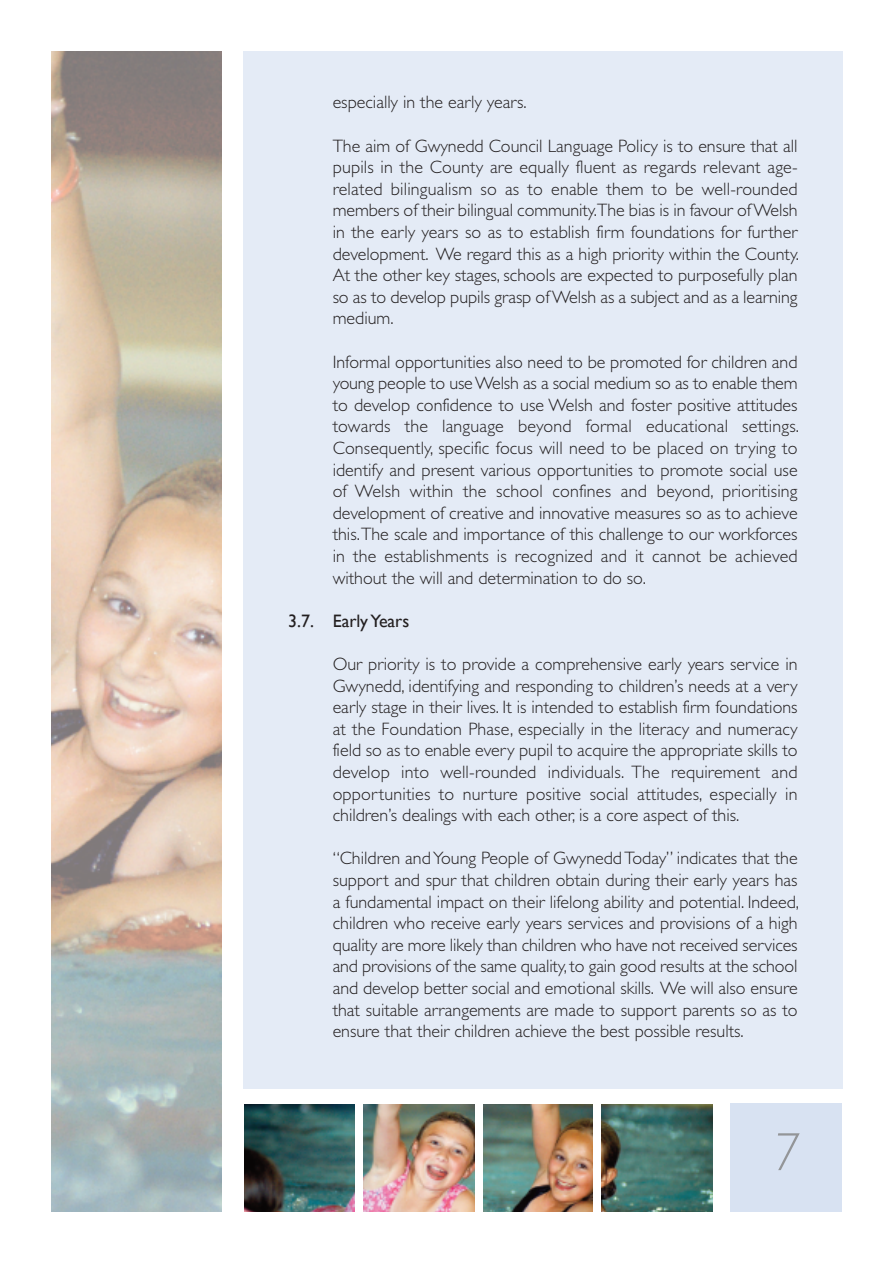
<style>
.page{position:relative;width:893px;height:1263px;background:#fff}
.page>*{position:absolute;margin:0;border:0;box-sizing:border-box;transform-origin:0 0}
.t1{font:italic 300 54px "Gill Sans";color:#939598}
.t2{font:300 18px/21.6px "Gill Sans";color:#231f20;text-align:justify}
.t3{font:18px "Gill Sans";color:#231f20}
</style>
<div class="page">
<div style="left:243px;top:51px;width:600px;height:1038px;background:#e4ebf6"></div>
<img style="left:244px;top:1104px;width:469px;height:108px">
<img style="left:51px;top:51px;width:170px;height:1161px">
<div style="left:356px;top:1103px;width:7px;height:109px;background:#fff"></div>
<div style="left:475px;top:1103px;width:7px;height:109px;background:#fff"></div>
<div style="left:593px;top:1103px;width:8px;height:109px;background:#fff"></div>
<div style="left:731px;top:1103px;width:111px;height:109px;background:#d8e2f2"></div>
<p class="t2" style="left:333px;top:93px;width:195px">especially in the early years.</p>
<p class="t2" style="left:333px;top:136px;width:468px">The aim of Gwynedd Council Language Policy is to ensure that all pupils in the County are equally fluent as regards relevant age&shy;related bilingualism so as to enable them to be well-rounded members of their bilingual community.The bias is in favour ofWelsh in the early years so as to establish firm foundations for further development. We regard this as a high priority within the County.<br>At the other key stages, schools are expected to purposefully plan so as to develop pupils grasp ofWelsh as a subject and as a learning medium.</p>
<p class="t2" style="left:333px;top:352px;width:468px">Informal opportunities also need to be promoted for children and young people to useWelsh as a social medium so as to enable them to develop confidence to use Welsh and foster positive attitudes towards the language beyond formal educational settings.<br>Consequently, specific focus will need to be placed on trying to identify and present various opportunities to promote social use of Welsh within the school confines and beyond, prioritising development of creative and innovative measures so as to achieve this.The scale and importance of this challenge to our workforces in the establishments is recognized and it cannot be achieved without the will and determination to do so.</p>
<p class="t3" style="left:288px;top:610px;width:123px">3.7. EarlyYears</p>
<p class="t2" style="left:333px;top:655px;width:466px">Our priority is to provide a comprehensive early years service in Gwynedd, identifying and responding to children’s needs at a very early stage in their lives. It is intended to establish firm foundations at the Foundation Phase, especially in the literacy and numeracy field so as to enable every pupil to acquire the appropriate skills to develop into well-rounded individuals. The requirement and opportunities to nurture positive social attitudes, especially in children’s dealings with each other, is a core aspect of this.</p>
<p class="t2" style="left:333px;top:849px;width:468px">“Children andYoung People of GwyneddToday” indicates that the support and spur that children obtain during their early years has a fundamental impact on their lifelong ability and potential. Indeed, children who receive early years services and provisions of a high quality are more likely than children who have not received services and provisions of the same quality, to gain good results at the school and develop better social and emotional skills. We will also ensure that suitable arrangements are made to support parents so as to ensure that their children achieve the best possible results.</p>
<h1 class="t1" style="left:772px;top:1122px;width:30px">7</h1>
</div>
